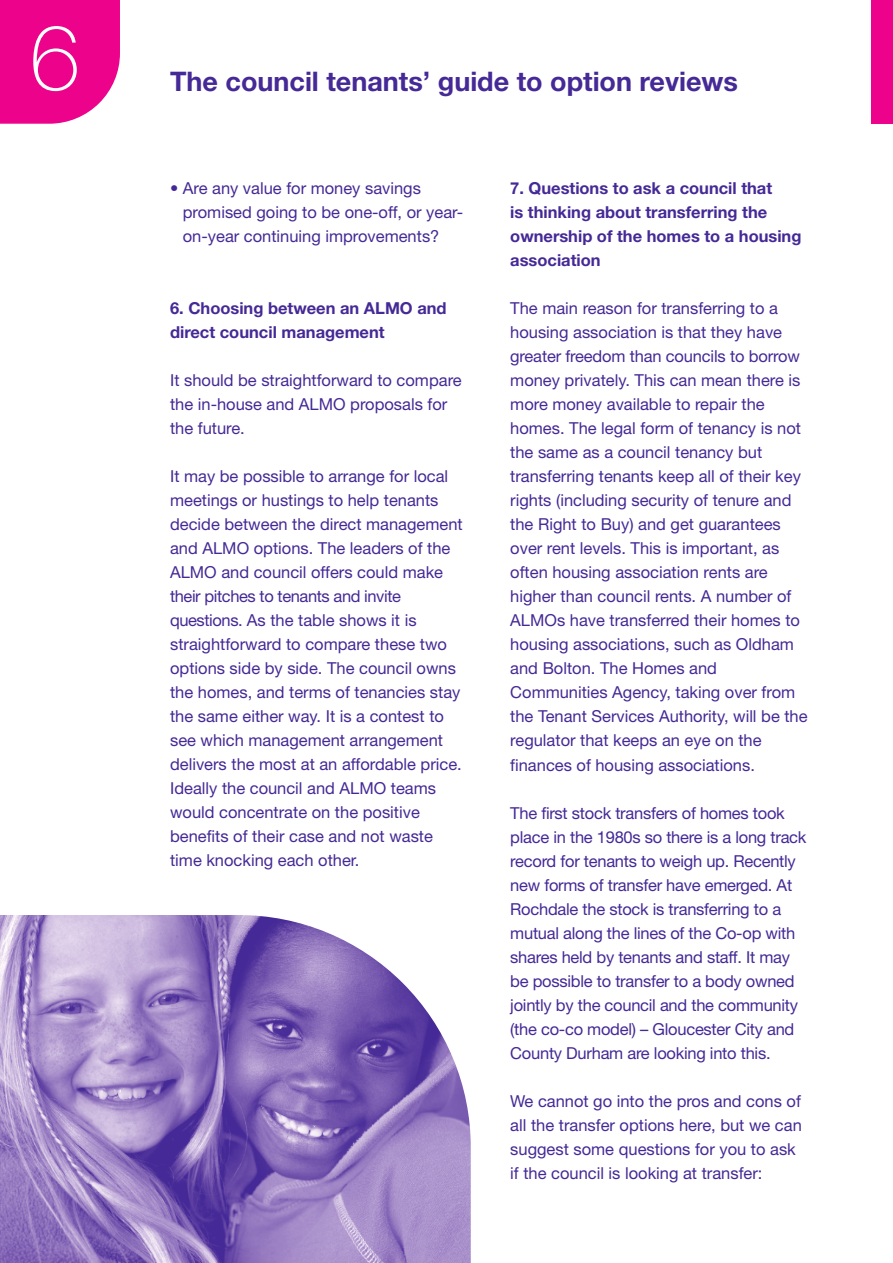
<style>
.page{position:relative;width:893px;height:1263px;background:#fff}
.page>*{position:absolute;margin:0;border:0;box-sizing:border-box;transform-origin:0 0}
.t1{font:100 91.2px "Helvetica Neue";color:#fff}
.t2{font:700 27px "Helvetica Neue";color:#452996}
.t3{font:16.5px/24px "Helvetica Neue";color:#452996}
.t4{font:700 16.5px/24px "Helvetica Neue";color:#452996}
</style>
<div class="page">
<svg style="left:0;top:0;width:120px;height:124px"></svg>
<div style="left:871px;top:0;width:22px;height:124px;background:#ed028c"></div>
<img style="left:0;top:915px;width:471px;height:348px">
<h1 class="t1" style="left:29px;top:25px;width:52px">6</h1>
<h2 class="t2" style="left:170px;top:72px;width:569px">The council tenants’ guide to option reviews</h2>
<p class="t3" style="left:183px;top:178px;width:282px;text-indent:-13px">• Are any value for money savings promised going to be one-off, or year&shy;on-year continuing improvements?</p>
<p class="t4" style="left:170px;top:298px;width:278px">6. Choosing between an ALMO and direct council management</p>
<p class="t3" style="left:170px;top:370px;width:293px">It should be straightforward to compare the in-house and ALMO proposals for the future.</p>
<p class="t3" style="left:170px;top:466px;width:294px">It may be possible to arrange for local meetings or hustings to help tenants decide between the direct management and ALMO options. The leaders of the ALMO and council offers could make their pitches to tenants and invite questions. As the table shows it is straightforward to compare these two options side by side. The council owns the homes, and terms of tenancies stay the same either way. It is a contest to see which management arrangement delivers the most at an affordable price.<br>Ideally the council and ALMO teams would concentrate on the positive benefits of their case and not waste time knocking each other.</p>
<p class="t4" style="left:510px;top:178px;width:293px">7. Questions to ask a council that<br>is thinking about transferring the ownership of the homes to a housing association</p>
<p class="t3" style="left:510px;top:298px;width:299px">The main reason for transferring to a housing association is that they have greater freedom than councils to borrow money privately. This can mean there is more money available to repair the homes. The legal form of tenancy is not the same as a council tenancy but transferring tenants keep all of their key rights (including security of tenure and the Right to Buy) and get guarantees over rent levels. This is important, as often housing association rents are higher than council rents. A number of ALMOs have transferred their homes to housing associations, such as Oldham and Bolton. The Homes and Communities Agency, taking over from the Tenant Services Authority, will be the regulator that keeps an eye on the finances of housing associations.</p>
<p class="t3" style="left:510px;top:802px;width:298px">The first stock transfers of homes took place in the 1980s so there is a long track record for tenants to weigh up. Recently new forms of transfer have emerged. At Rochdale the stock is transferring to a mutual along the lines of the Co-op with shares held by tenants and staff. It may be possible to transfer to a body owned jointly by the council and the community (the co-co model) – Gloucester City and County Durham are looking into this.</p>
<p class="t3" style="left:510px;top:1090px;width:293px">We cannot go into the pros and cons of all the transfer options here, but we can suggest some questions for you to ask if the council is looking at transfer:</p>
</div>
